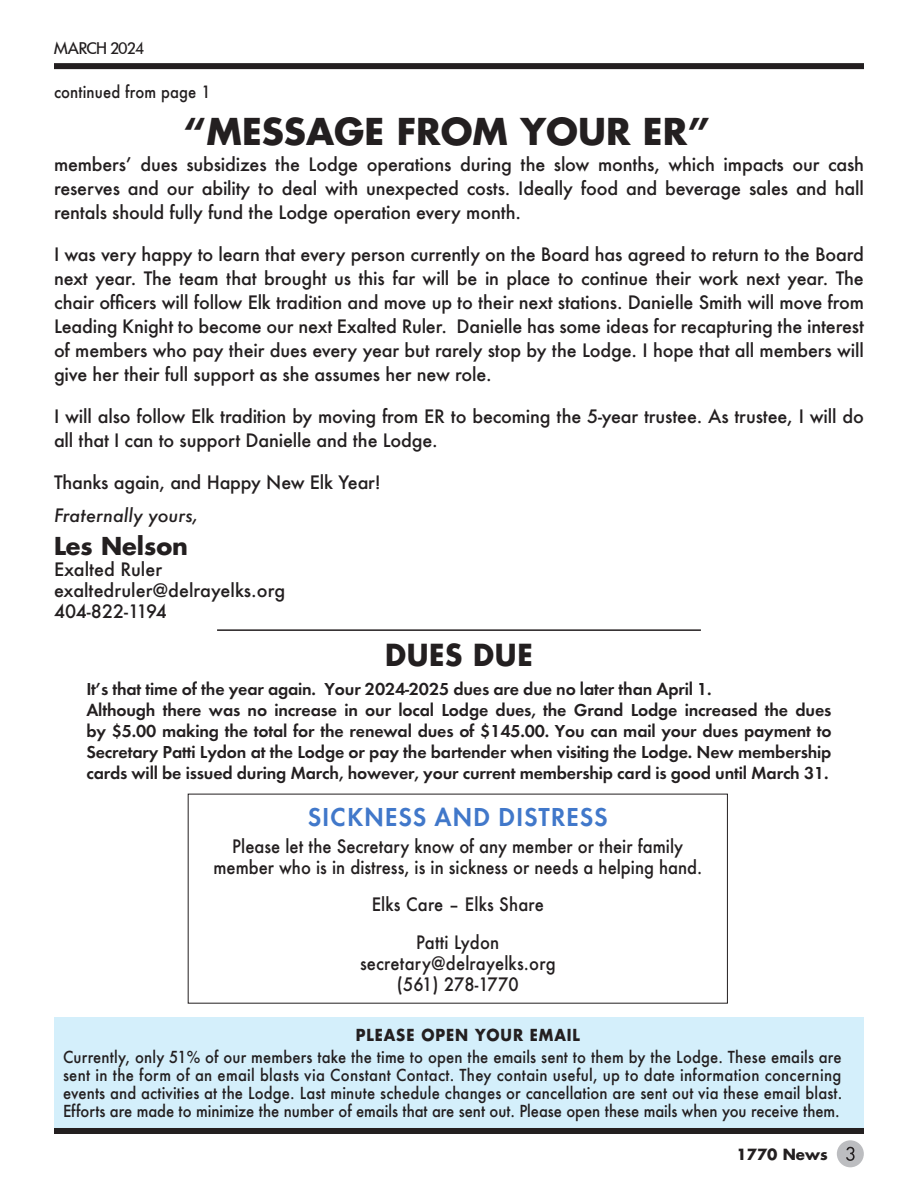
<style>
.page{position:relative;width:918px;height:1188px;background:#fff}
.page>*{position:absolute;margin:0;border:0;box-sizing:border-box;transform-origin:0 0}
.t1{font:700 36px "Futura";color:#231f20}
.t2{font:700 29.55px "Futura";letter-spacing:.02em;color:#231f20;scale:.95 1}
.t3{font:600 27px "Futura EF";letter-spacing:.03em;color:#4178ca;scale:.95 1}
.t4{font:700 24px "Futura";color:#231f20}
.t5{font:500 18px/24px "Futura";letter-spacing:-.01em;color:#231f20;text-align:justify}
.t6{font:600 18px/21px "Futura EF";letter-spacing:-.01em;color:#231f20;text-align:justify}
.t7{font:500 18px/21px "Futura";letter-spacing:-.01em;color:#231f20;text-align:center;scale:.92 1}
.t8{font:500 18px "Futura";letter-spacing:.01em;color:#231f20;scale:.92 1}
.t9{font:italic 500 18px "Futura";color:#231f20}
.t10{font:500 18px "Futura";letter-spacing:.02em;color:#231f20}
.t11{font:500 16.5px "Futura";letter-spacing:.01em;color:#231f20;scale:.9 1}
.t12{font:500 16.05px/18px "Futura";letter-spacing:-.005em;color:#231f20;text-align:justify;scale:.92 1}
.t13{font:700 16.05px "Futura";letter-spacing:.06em;color:#231f20;scale:.92 1}
.t14{font:700 15px "Futura";color:#231f20}
</style>
<div class="page">
<div style="left:54px;top:1017px;width:810px;height:111px;background:#d4effb"></div>
<div style="left:837px;top:1140px;width:27px;height:27px;background:#bcbdc0;border-radius:50%"></div>
<svg style="left:846px;top:1147px;width:9px;height:14px"></svg>
<div style="left:54px;top:63px;width:810px;height:6px;background:#231f20"></div>
<div style="left:54px;top:1128px;width:810px;height:6px;background:#231f20"></div>
<hr style="left:217px;top:629px;width:484px;height:2px;background:#231f20">
<p class="t10" style="left:54px;top:39px;width:91px">MARCH 2024</p>
<p class="t11" style="left:54px;top:81px;width:175px">continued from page 1</p>
<p class="t1" style="left:184px;top:107px;width:527px">“MESSAGE FROM YOUR ER”</p>
<p class="t5" style="left:54px;top:152px;width:812px">members’ dues subsidizes the Lodge operations during the slow months, which impacts our cash reserves and our ability to deal with unexpected costs. Ideally food and beverage sales and hall rentals should fully fund the Lodge operation every month.</p>
<p class="t5" style="left:54px;top:242px;width:812px">I was very happy to learn that every person currently on the Board has agreed to return to the Board next year. The team that brought us this far will be in place to continue their work next year. The chair officers will follow Elk tradition and move up to their next stations. Danielle Smith will move from Leading Knight to become our next Exalted Ruler. Danielle has some ideas for recapturing the interest of members who pay their dues every year but rarely stop by the Lodge. I hope that all members will give her their full support as she assumes her new role.</p>
<p class="t5" style="left:54px;top:404px;width:811px">I will also follow Elk tradition by moving from ER to becoming the 5-year trustee. As trustee, I will do all that I can to support Danielle and the Lodge.</p>
<p class="t5" style="left:54px;top:470px;width:328px">Thanks again, and Happy New Elk Year!</p>
<p class="t9" style="left:54px;top:503px;width:146px">Fraternally yours,</p>
<p class="t4" style="left:54px;top:529px;width:136px">Les Nelson</p>
<p class="t5" style="left:54px;top:557px;width:110px">Exalted Ruler</p>
<p class="t5" style="left:54px;top:578px;width:233px">exaltedruler@delrayelks.org</p>
<p class="t5" style="left:54px;top:599px;width:114px">404-822-1194</p>
<p class="t2" style="left:385px;top:635px;width:157px">DUES DUE</p>
<p class="t6" style="left:86px;top:679px;width:627px">It’s that time of the year again. Your 2024-2025 dues are due no later than April 1.</p>
<p class="t6" style="left:86px;top:700px;width:747px">Although there was no increase in our local Lodge dues, the Grand Lodge increased the dues by $5.00 making the total for the renewal dues of $145.00. You can mail your dues payment to Secretary Patti Lydon at the Lodge or pay the bartender when visiting the Lodge. New membership cards will be issued during March, however, your current membership card is good until March 31.</p>
<p class="t3" style="left:308px;top:801px;width:317px">SICKNESS AND DISTRESS</p>
<p class="t7" style="left:213px;top:835px;width:533px">Please let the Secretary know of any member or their family member who is in distress, is in sickness or needs a helping hand.</p>
<p class="t8" style="left:372px;top:892px;width:189px">Elks Care – Elks Share</p>
<p class="t8" style="left:416px;top:930px;width:92px">Patti Lydon</p>
<p class="t8" style="left:360px;top:951px;width:214px">secretary@delrayelks.org</p>
<p class="t8" style="left:397px;top:972px;width:134px">(561) 278-1770</p>
<p class="t13" style="left:356px;top:1023px;width:245px">PLEASE OPEN YOUR EMAIL</p>
<p class="t12" style="left:63px;top:1048px;width:849px">Currently, only 51% of our members take the time to open the emails sent to them by the Lodge. These emails are sent in the form of an email blasts via Constant Contact. They contain useful, up to date information concerning events and activities at the Lodge. Last minute schedule changes or cancellation are sent out via these email blast.<br>Efforts are made to minimize the number of emails that are sent out. Please open these mails when you receive them.</p>
<p class="t14" style="left:736px;top:1144px;width:93px">1770 News</p>
</div>
